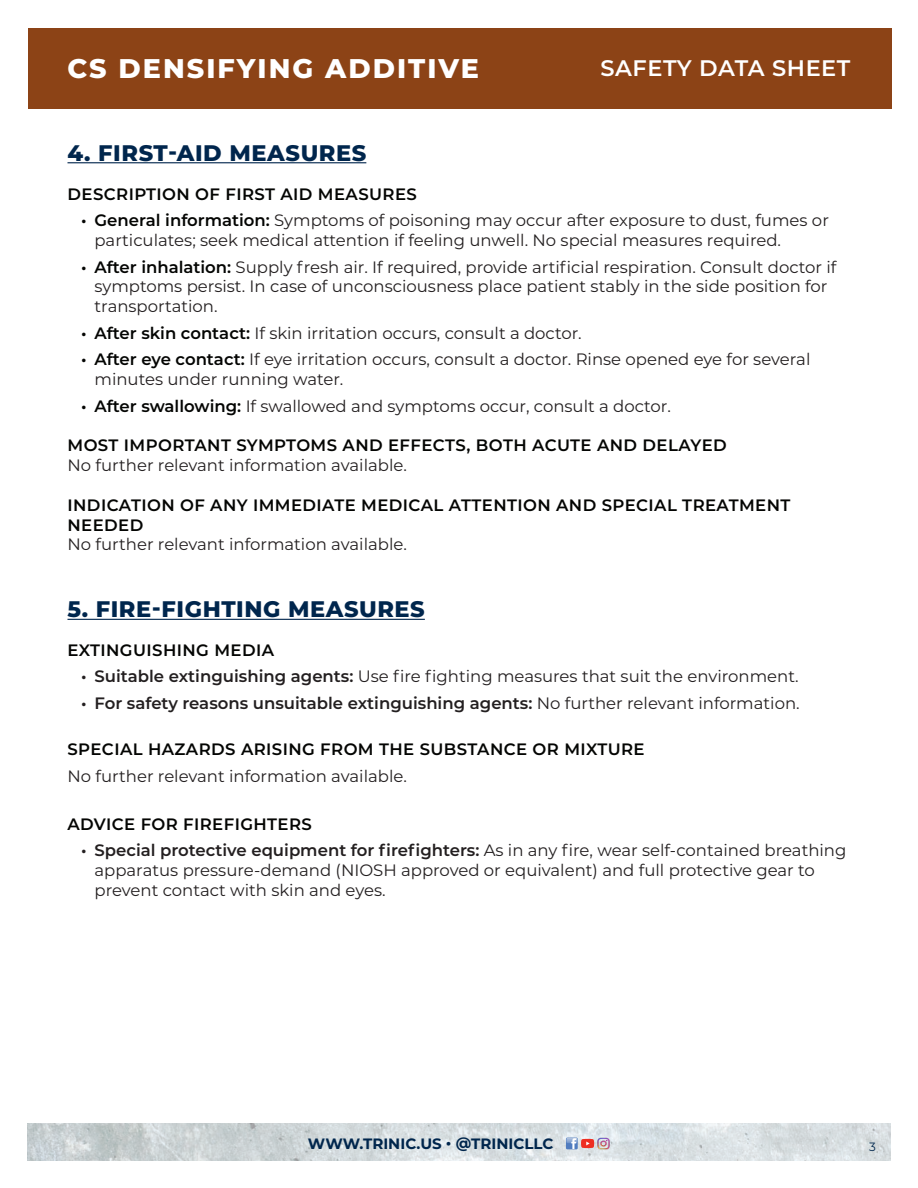
<style>
.page{position:relative;width:918px;height:1188px;background:#fff}
.page>*{position:absolute;margin:0;border:0;box-sizing:border-box;transform-origin:0 0}
.t1{font:800 27px "Montserrat";letter-spacing:.075em;color:#fff}
.t2{font:800 22.5px "Montserrat";letter-spacing:.025em;color:#00264d}
.t3{font:600 22.5px "Montserrat";letter-spacing:.025em;color:#fff}
.t4{font:16.5px/19.8px "Montserrat";color:#231f20}
.t5{font:600 16.5px/19.8px "Montserrat";letter-spacing:.025em;color:#040503}
.t6{font:600 16.5px "Montserrat";color:#231f20}
.t7{font:700 15px "Montserrat";color:#00264d}
.t8{font:12px "Montserrat";color:#00264d}
.s1{font-weight:600;color:#040503}
.s2{font-weight:600}
.s3{font-weight:400}
</style>
<div class="page">
<svg style="left:27px;top:1123px;width:864px;height:38px;background:#d4dbdd"></svg>
<svg style="left:566px;top:1138px;width:44px;height:11px"></svg>
<hr style="left:68px;top:162px;width:298px;height:1px;background:#00264d">
<hr style="left:68px;top:619px;width:357px;height:1px;background:#00264d">
<div style="left:28px;top:28px;width:864px;height:81px;background:#8c4316"></div>
<h1 class="t1" style="left:68px;top:49px;width:413px">CS DENSIFYING ADDITIVE</h1>
<h2 class="t3" style="left:600px;top:52px;width:252px">SAFETY DATA SHEET</h2>
<p class="t2" style="left:68px;top:136px;width:300px">4. FIRST-AID MEASURES</p>
<p class="t5" style="left:68px;top:183px;width:351px">DESCRIPTION OF FIRST AID MEASURES</p>
<p class="t4" style="left:94px;top:210px;width:736px;text-indent:-14px"><span class="s1">• General information:</span> Symptoms of poisoning may occur after exposure to dust, fumes or particulates; seek medical attention if feeling unwell. No special measures required.</p>
<p class="t4" style="left:94px;top:256px;width:744px;text-indent:-14px"><span class="s1">• After inhalation:</span> Supply fresh air. If required, provide artificial respiration. Consult doctor if symptoms persist. In case of unconsciousness place patient stably in the side position for transportation.</p>
<p class="t4" style="left:81px;top:322px;width:502px"><span class="s1">• After skin contact:</span> If skin irritation occurs, consult a doctor.</p>
<p class="t4" style="left:94px;top:349px;width:717px;text-indent:-14px"><span class="s1">• After eye contact:</span> If eye irritation occurs, consult a doctor. Rinse opened eye for several minutes under running water.</p>
<p class="t4" style="left:81px;top:395px;width:591px"><span class="s1">• After swallowing:</span> If swallowed and symptoms occur, consult a doctor.</p>
<p class="t5" style="left:68px;top:435px;width:661px">MOST IMPORTANT SYMPTOMS AND EFFECTS, BOTH ACUTE AND DELAYED</p>
<p class="t4" style="left:68px;top:455px;width:341px">No further relevant information available.</p>
<p class="t5" style="left:68px;top:494px;width:724px">INDICATION OF ANY IMMEDIATE MEDICAL ATTENTION AND SPECIAL TREATMENT<br>NEEDED</p>
<p class="t4" style="left:68px;top:534px;width:341px">No further relevant information available.</p>
<p class="t2" style="left:68px;top:593px;width:359px">5. FIRE-FIGHTING MEASURES</p>
<p class="t5" style="left:68px;top:639px;width:208px">EXTINGUISHING MEDIA</p>
<p class="t4" style="left:81px;top:666px;width:719px"><span class="s2">• Suitable extinguishing agents:</span> Use fire fighting measures that suit the environment.</p>
<p class="t6" style="left:81px;top:691px;width:720px">• For safety reasons unsuitable extinguishing agents: <span class="s3">No further relevant information.</span></p>
<p class="t5" style="left:68px;top:739px;width:579px">SPECIAL HAZARDS ARISING FROM THE SUBSTANCE OR MIXTURE</p>
<p class="t4" style="left:68px;top:765px;width:341px">No further relevant information available.</p>
<p class="t5" style="left:68px;top:813px;width:246px">ADVICE FOR FIREFIGHTERS</p>
<p class="t4" style="left:94px;top:840px;width:754px;text-indent:-14px"><span class="s2">• Special protective equipment for firefighters:</span> As in any fire, wear self-contained breathing apparatus pressure-demand (NIOSH approved or equivalent) and full protective gear to prevent contact with skin and eyes.</p>
<p class="t7" style="left:308px;top:1133px;width:247px">WWW.TRINIC.US • @TRINICLLC</p>
<p class="t8" style="left:869px;top:1138px;width:8px">3</p>
</div>
